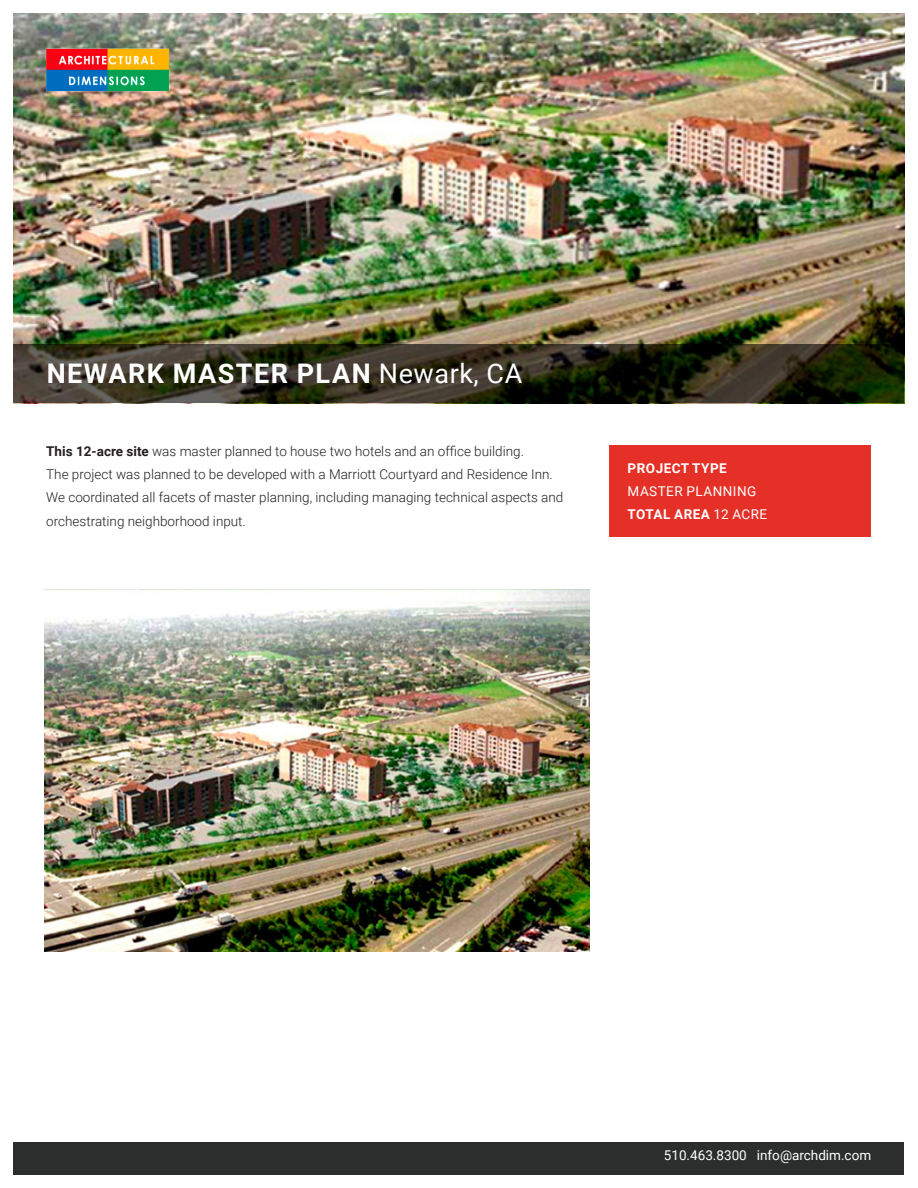
<style>
.page{position:relative;width:918px;height:1188px;background:#fff}
.page>*{position:absolute;margin:0;border:0;box-sizing:border-box;transform-origin:0 0}
.t1{font:700 27px "Roboto";letter-spacing:.055em;color:#fff}
.t2{font:300 13.5px/23.2px "Roboto";color:#231f20}
.t3{font:13.5px "Roboto";color:#fff}
.t4{font:700 13.5px "Roboto";letter-spacing:.035em;color:#fff}
.t5{font:13.5px "Roboto";letter-spacing:.035em;color:#fff}
.s1{font-weight:400}
.s2{font-weight:700}
</style>
<div class="page">
<img style="left:14px;top:14px;width:890px;height:331px">
<svg style="left:14px;top:345px;width:890px;height:58px;background:#2e2c1c"></svg>
<div style="left:609px;top:446px;width:262px;height:91px;background:#e53027"></div>
<div style="left:14px;top:1142px;width:890px;height:32px;background:#2c2e2e"></div>
<img style="left:45px;top:47px;width:126px;height:46px">
<img style="left:45px;top:590px;width:545px;height:362px">
<p class="t1" style="left:47px;top:354px;width:477px">NEWARK MASTER PLAN <span class="s1">Newark, CA</span></p>
<p class="t2" style="left:46px;top:439px;width:519px"><span class="s2">This 12-acre site</span> was master planned to house two hotels and an office building.<br>The project was planned to be developed with a Marriott Courtyard and Residence Inn.<br>We coordinated all facets of master planning, including managing technical aspects and orchestrating neighborhood input.</p>
<p class="t4" style="left:628px;top:458px;width:101px">PROJECT TYPE</p>
<p class="t5" style="left:628px;top:482px;width:130px">MASTER PLANNING</p>
<p class="t4" style="left:628px;top:505px;width:141px">TOTAL AREA <span class="s1">12 ACRE</span></p>
<p class="t3" style="left:664px;top:1146px;width:209px">510.463.8300 info@archdim.com</p>
</div>
